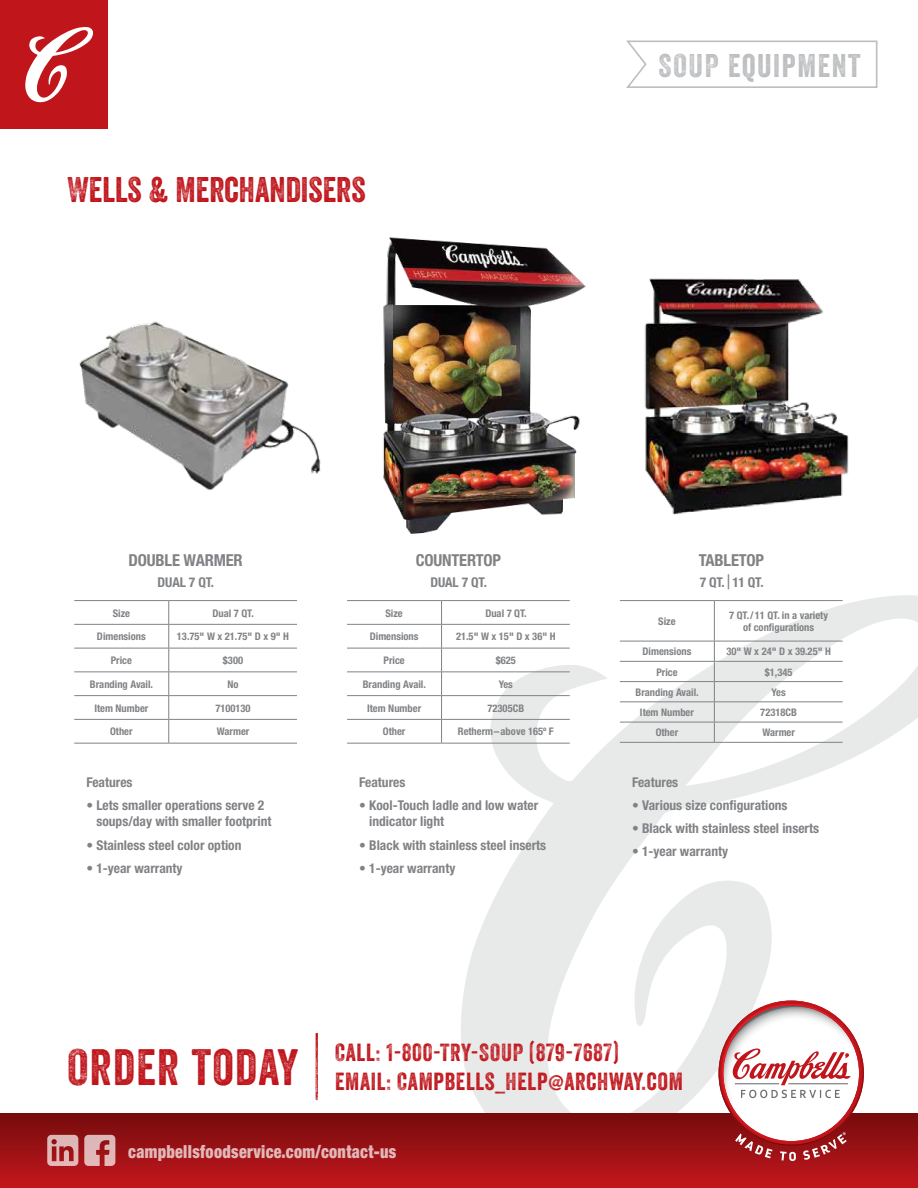
<style>
.page{position:relative;width:918px;height:1188px;background:#fff}
.page>*{position:absolute;margin:0;border:0;box-sizing:border-box;transform-origin:0 0}
.t1{font:49.5px "Veneer Two";letter-spacing:.03em;color:#c0151b}
.t2{font:34.5px "Veneer Two";color:#c0151b}
.t3{font:31.8px "Veneer Two";letter-spacing:.05em;color:#bcbec0}
.t4{font:24px/28.5px "Veneer Two";letter-spacing:.03em;color:#c0151b}
.t5{font:900 condensed 18px "Helvetica Neue";letter-spacing:.02em;color:#fff;scale:.9 1}
.t6{font:700 condensed 16.5px "Helvetica Neue";letter-spacing:-.01em;color:#808285}
.t7{font:700 condensed 13.5px/16.5px "Helvetica Neue";color:#808285}
.t8{font:700 condensed 10.5px/12px "Helvetica Neue";color:#808285;text-align:center}
.s1{font-size:20.25px}
</style>
<div class="page">
<svg style="left:459px;top:595px;width:459px;height:519px"></svg>
<div style="left:0;top:1114px;width:918px;height:74px;background:linear-gradient(to bottom,#760c0d,#c3161d)"></div>
<svg style="left:84px;top:1135px;width:31px;height:31px"></svg>
<svg style="left:47px;top:1135px;width:31px;height:31px"></svg>
<hr style="left:74px;top:600px;width:95px;height:1px;background:#808285">
<hr style="left:169px;top:600px;width:128px;height:1px;background:#808285">
<hr style="left:74px;top:624px;width:95px;height:1px;background:#808285">
<hr style="left:169px;top:624px;width:128px;height:1px;background:#808285">
<hr style="left:74px;top:648px;width:95px;height:1px;background:#808285">
<hr style="left:169px;top:648px;width:128px;height:1px;background:#808285">
<hr style="left:74px;top:672px;width:95px;height:1px;background:#808285">
<hr style="left:169px;top:672px;width:128px;height:1px;background:#808285">
<hr style="left:74px;top:695px;width:95px;height:1px;background:#808285">
<hr style="left:169px;top:695px;width:128px;height:1px;background:#808285">
<hr style="left:74px;top:719px;width:95px;height:1px;background:#808285">
<hr style="left:169px;top:719px;width:128px;height:1px;background:#808285">
<hr style="left:74px;top:743px;width:95px;height:1px;background:#808285">
<hr style="left:169px;top:743px;width:128px;height:1px;background:#808285">
<svg style="left:168px;top:601px;width:1px;height:142px"></svg>
<hr style="left:347px;top:600px;width:95px;height:1px;background:#808285">
<hr style="left:442px;top:600px;width:128px;height:1px;background:#808285">
<hr style="left:347px;top:624px;width:95px;height:1px;background:#808285">
<hr style="left:442px;top:624px;width:128px;height:1px;background:#808285">
<hr style="left:347px;top:648px;width:95px;height:1px;background:#808285">
<hr style="left:442px;top:648px;width:128px;height:1px;background:#808285">
<hr style="left:347px;top:672px;width:95px;height:1px;background:#808285">
<hr style="left:442px;top:672px;width:128px;height:1px;background:#808285">
<hr style="left:347px;top:695px;width:95px;height:1px;background:#808285">
<hr style="left:442px;top:695px;width:128px;height:1px;background:#808285">
<hr style="left:347px;top:719px;width:95px;height:1px;background:#808285">
<hr style="left:442px;top:719px;width:128px;height:1px;background:#808285">
<hr style="left:347px;top:743px;width:95px;height:1px;background:#808285">
<hr style="left:442px;top:743px;width:128px;height:1px;background:#808285">
<svg style="left:441px;top:601px;width:1px;height:142px"></svg>
<hr style="left:620px;top:600px;width:94px;height:1px;background:#808285">
<hr style="left:714px;top:600px;width:129px;height:1px;background:#808285">
<hr style="left:620px;top:641px;width:94px;height:1px;background:#808285">
<hr style="left:714px;top:641px;width:129px;height:1px;background:#808285">
<hr style="left:620px;top:661px;width:94px;height:1px;background:#808285">
<hr style="left:714px;top:661px;width:129px;height:1px;background:#808285">
<hr style="left:620px;top:681px;width:94px;height:1px;background:#808285">
<hr style="left:714px;top:681px;width:129px;height:1px;background:#808285">
<hr style="left:620px;top:702px;width:94px;height:1px;background:#808285">
<hr style="left:714px;top:702px;width:129px;height:1px;background:#808285">
<hr style="left:620px;top:722px;width:94px;height:1px;background:#808285">
<hr style="left:714px;top:722px;width:129px;height:1px;background:#808285">
<hr style="left:620px;top:742px;width:94px;height:1px;background:#808285">
<hr style="left:714px;top:742px;width:129px;height:1px;background:#808285">
<hr style="left:714px;top:601px;width:1px;height:40px;background:#808285">
<svg style="left:714px;top:641px;width:1px;height:101px"></svg>
<svg style="left:316px;top:1033px;width:2px;height:67px"></svg>
<svg style="left:626px;top:40px;width:252px;height:48px"></svg>
<img style="left:79px;top:321px;width:242px;height:170px">
<img style="left:383px;top:237px;width:203px;height:297px">
<img style="left:644px;top:278px;width:205px;height:237px">
<svg style="left:719px;top:1001px;width:145px;height:160px"></svg>
<div style="left:0;top:0;width:108px;height:128px;background:#c0151b"></div>
<svg style="left:25px;top:27px;width:69px;height:76px"></svg>
<h2 class="t2" style="left:68px;top:169px;width:300px">WELLS &amp; MERCHANDISERS</h2>
<h3 class="t3" style="left:659px;top:46px;width:204px">SOUP EQUIPMENT</h3>
<h3 class="t6" style="left:129px;top:550px;width:116px">DOUBLE WARMER</h3>
<p class="t7" style="left:158px;top:574px;width:58px">DUAL 7 QT.</p>
<p class="t8" style="left:113px;top:607px;width:19px">Size</p>
<p class="t8" style="left:213px;top:607px;width:43px">Dual 7 QT.</p>
<p class="t8" style="left:97px;top:630px;width:50px">Dimensions</p>
<p class="t8" style="left:177px;top:630px;width:114px">13.75" W x 21.75" D x 9" H</p>
<p class="t8" style="left:111px;top:654px;width:23px">Price</p>
<p class="t8" style="left:223px;top:654px;width:22px">$300</p>
<p class="t8" style="left:90px;top:678px;width:65px">Branding Avail.</p>
<p class="t8" style="left:228px;top:678px;width:13px">No</p>
<p class="t8" style="left:94px;top:702px;width:56px">Item Number</p>
<p class="t8" style="left:215px;top:702px;width:37px">7100130</p>
<p class="t8" style="left:110px;top:725px;width:24px">Other</p>
<p class="t8" style="left:217px;top:725px;width:34px">Warmer</p>
<p class="t7" style="left:86px;top:774px;width:48px">Features</p>
<p class="t7" style="left:96px;top:797px;width:177px;text-indent:-10px">• Lets smaller operations serve 2 soups/day with smaller footprint</p>
<p class="t7" style="left:86px;top:836px;width:157px">• Stainless steel color option</p>
<p class="t7" style="left:86px;top:860px;width:98px">• 1-year warranty</p>
<h3 class="t6" style="left:416px;top:550px;width:87px">COUNTERTOP</h3>
<p class="t7" style="left:430px;top:574px;width:58px">DUAL 7 QT.</p>
<p class="t8" style="left:386px;top:607px;width:19px">Size</p>
<p class="t8" style="left:485px;top:607px;width:43px">Dual 7 QT.</p>
<p class="t8" style="left:370px;top:630px;width:50px">Dimensions</p>
<p class="t8" style="left:456px;top:630px;width:101px">21.5" W x 15" D x 36" H</p>
<p class="t8" style="left:384px;top:654px;width:23px">Price</p>
<p class="t8" style="left:496px;top:654px;width:22px">$625</p>
<p class="t8" style="left:363px;top:678px;width:65px">Branding Avail.</p>
<p class="t8" style="left:499px;top:678px;width:16px">Yes</p>
<p class="t8" style="left:367px;top:702px;width:56px">Item Number</p>
<p class="t8" style="left:488px;top:702px;width:38px">72305CB</p>
<p class="t8" style="left:383px;top:725px;width:24px">Other</p>
<p class="t8" style="left:458px;top:725px;width:98px">Retherm–above 165º F</p>
<p class="t7" style="left:359px;top:773px;width:48px">Features</p>
<p class="t7" style="left:369px;top:797px;width:171px;text-indent:-10px">• Kool-Touch ladle and low water indicator light</p>
<p class="t7" style="left:359px;top:836px;width:189px">• Black with stainless steel inserts</p>
<p class="t7" style="left:359px;top:860px;width:98px">• 1-year warranty</p>
<h3 class="t6" style="left:699px;top:550px;width:67px">TABLETOP</h3>
<p class="t7" style="left:700px;top:574px;width:65px">7 QT. <span class="s1">|</span> 11 QT.</p>
<p class="t8" style="left:658px;top:615px;width:19px">Size</p>
<p class="t8" style="left:729px;top:609px;width:100px">7 QT./11 QT. in a variety of configurations</p>
<p class="t8" style="left:643px;top:645px;width:50px">Dimensions</p>
<p class="t8" style="left:726px;top:645px;width:106px">30" W x 24" D x 39.25" H</p>
<p class="t8" style="left:656px;top:666px;width:23px">Price</p>
<p class="t8" style="left:765px;top:666px;width:29px">$1,345</p>
<p class="t8" style="left:636px;top:686px;width:65px">Branding Avail.</p>
<p class="t8" style="left:772px;top:686px;width:16px">Yes</p>
<p class="t8" style="left:640px;top:706px;width:56px">Item Number</p>
<p class="t8" style="left:760px;top:706px;width:38px">72318CB</p>
<p class="t8" style="left:656px;top:726px;width:24px">Other</p>
<p class="t8" style="left:762px;top:726px;width:34px">Warmer</p>
<p class="t7" style="left:632px;top:773px;width:48px">Features</p>
<p class="t7" style="left:632px;top:797px;width:157px">• Various size configurations</p>
<p class="t7" style="left:632px;top:820px;width:189px">• Black with stainless steel inserts</p>
<p class="t7" style="left:632px;top:843px;width:98px">• 1-year warranty</p>
<h1 class="t1" style="left:68px;top:1037px;width:233px">ORDER TODAY</h1>
<h3 class="t4" style="left:335px;top:1038px;width:349px">CALL: 1-800-TRY-SOUP (879-7687)<br>EMAIL: CAMPBELLS_HELP@ARCHWAY.COM</h3>
<h3 class="t5" style="left:128px;top:1140px;width:299px">campbellsfoodservice.com/contact-us</h3>
</div>
